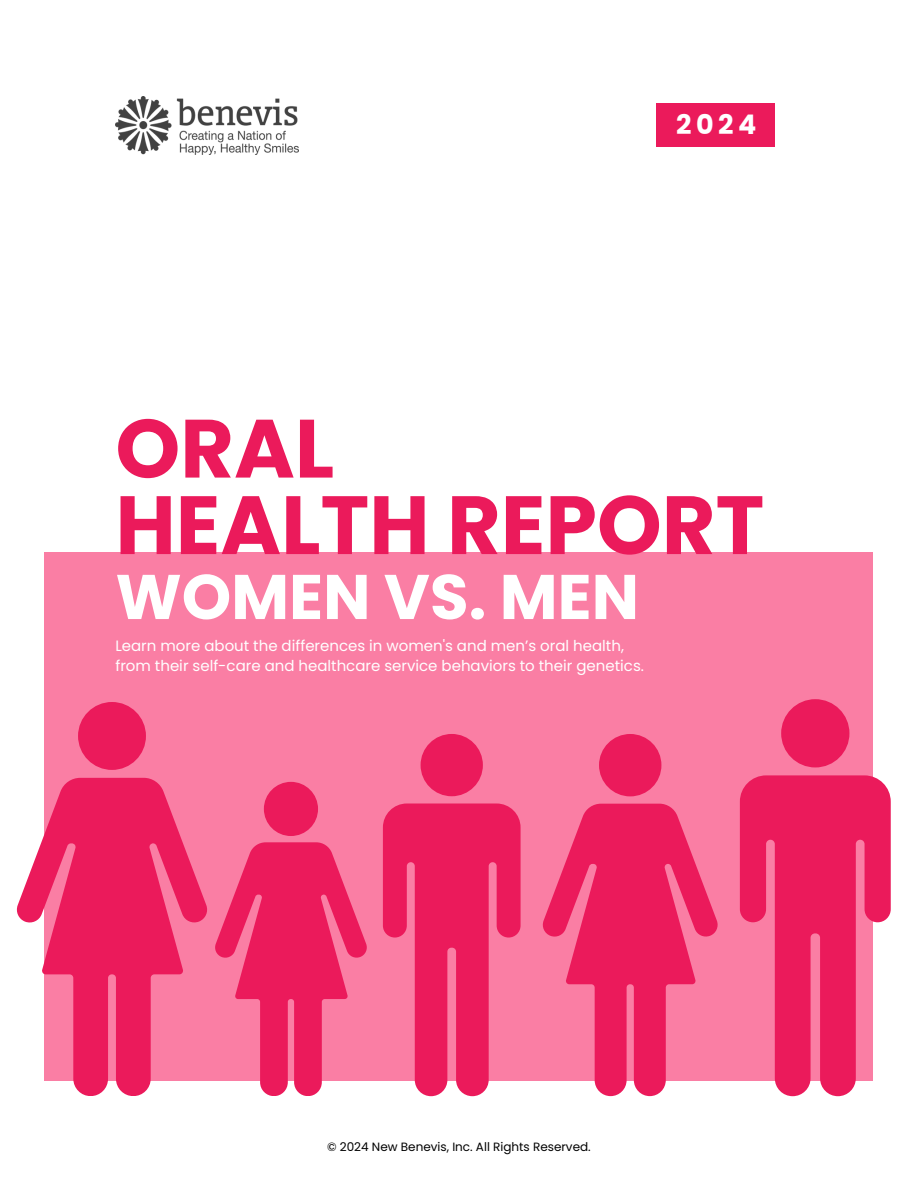
<style>
.page{position:relative;width:918px;height:1188px;background:#fff}
.page>*{position:absolute;margin:0;border:0;box-sizing:border-box;transform-origin:0 0}
.t1{font:700 82.5px/76.5px "Poppins";color:#eb1a5b}
.t2{font:700 63px "Poppins";color:#fff}
.t3{font:700 27px "Poppins";color:#fff}
.t4{font:15px/20.4px "Poppins";color:#fff}
.t5{font:12px "Poppins";color:#000}
</style>
<div class="page">
<div style="left:657px;top:104px;width:118px;height:43px;background:#eb1a5b"></div>
<img style="left:115px;top:97px;width:184px;height:57px">
<div style="left:45px;top:552px;width:828px;height:529px;background:#fa7ea4"></div>
<div style="left:599px;top:734px;width:62px;height:62px;background:#eb1a5b;border-radius:50%"></div>
<svg style="left:543px;top:804px;width:174px;height:292px;fill:#eb1a5b"></svg>
<svg style="left:383px;top:804px;width:137px;height:292px"></svg>
<div style="left:421px;top:734px;width:62px;height:62px;background:#eb1a5b;border-radius:50%"></div>
<div style="left:264px;top:782px;width:54px;height:54px;background:#eb1a5b;border-radius:50%"></div>
<svg style="left:215px;top:842px;width:152px;height:254px"></svg>
<svg style="left:740px;top:775px;width:151px;height:321px;fill:#eb1a5b"></svg>
<div style="left:781px;top:699px;width:68px;height:68px;background:#eb1a5b;border-radius:50%"></div>
<div style="left:78px;top:702px;width:68px;height:68px;background:#eb1a5b;border-radius:50%"></div>
<svg style="left:17px;top:778px;width:190px;height:318px;fill:#eb1a5b"></svg>
<h3 class="t3" style="left:676px;top:105px;width:82px">2024</h3>
<h2 class="t1" style="left:115px;top:410px;width:650px">ORAL<br>HEALTH REPORT</h2>
<h4 class="t2" style="left:115px;top:553px;width:525px">WOMEN VS. MEN</h4>
<p class="t4" style="left:115px;top:635px;width:530px">Learn more about the differences in women's and men’s oral health, from their self-care and healthcare service behaviors to their genetics.</p>
<h1 class="t5" style="left:327px;top:1138px;width:265px">© 2024 New Benevis, Inc. All Rights Reserved.</h1>
</div>
